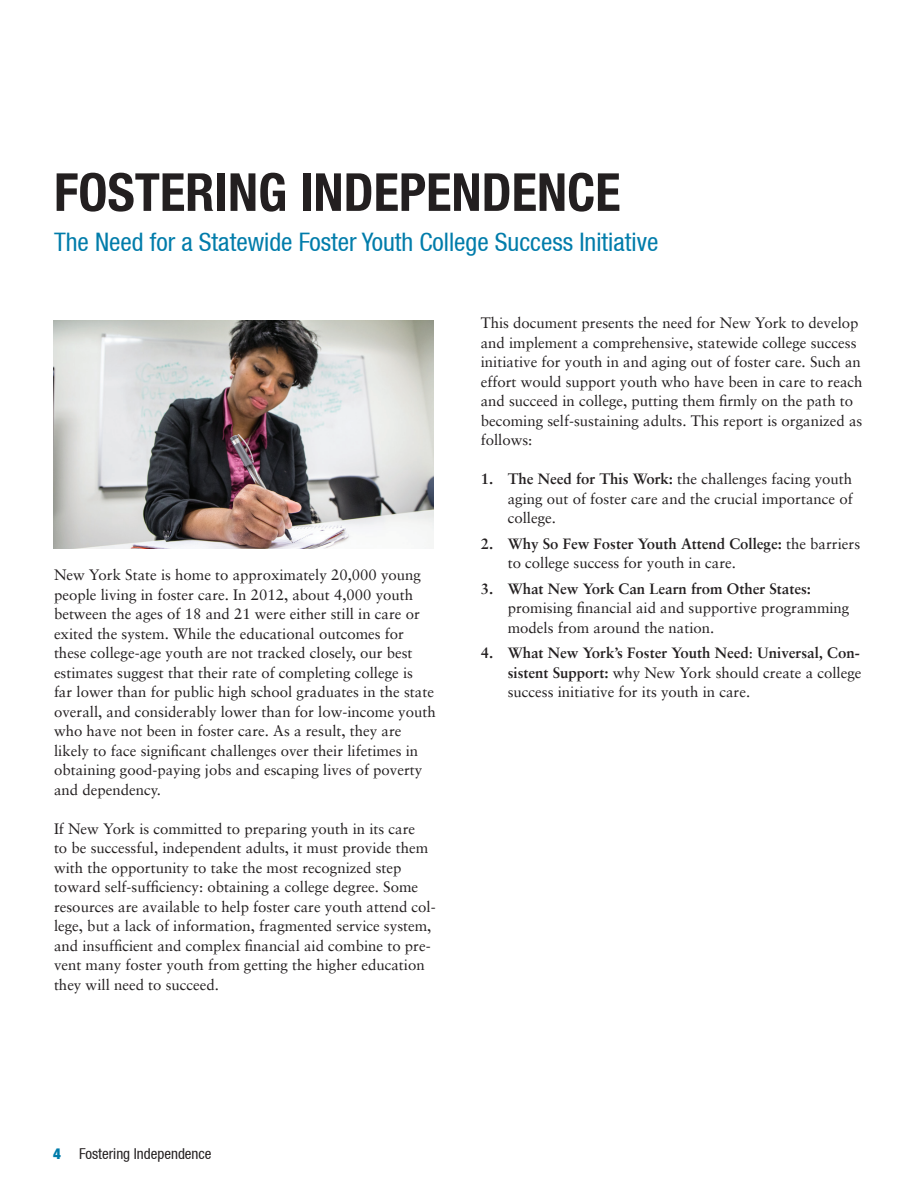
<style>
.page{position:relative;width:918px;height:1188px;background:#fff}
.page>*{position:absolute;margin:0;border:0;box-sizing:border-box;transform-origin:0 0}
.t1{font:700 condensed 52.5px "Helvetica Neue LT";color:#231f20}
.t2{font:condensed 25.5px "Helvetica Neue LT";color:#007caa}
.t3{font:15px/19.5px "Sabon LT";color:#231f20}
.t4{font:700 15px "Sabon LT";color:#231f20}
.t5{font:condensed 15px "Helvetica Neue LT";color:#231f20}
.s1{font-weight:700}
.s2{font-weight:900;color:#007caa}
</style>
<div class="page">
<img style="left:53px;top:320px;width:381px;height:228px">
<h1 class="t1" style="left:54px;top:160px;width:51px">FOSTERING</h1>
<h1 class="t1" style="left:300px;top:160px;width:28px">INDEPENDENCE</h1>
<h2 class="t2" style="left:54px;top:227px;width:606px">The Need for a Statewide Foster Youth College Success Initiative</h2>
<p class="t3" style="left:54px;top:565px;width:383px">New York State is home to approximately 20,000 young people living in foster care. In 2012, about 4,000 youth between the ages of 18 and 21 were either still in care or exited the system. While the educational outcomes for these college-age youth are not tracked closely, our best estimates suggest that their rate of completing college is<br>far lower than for public high school graduates in the state overall, and considerably lower than for low-income youth who have not been in foster care. As a result, they are likely to face significant challenges over their lifetimes in obtaining good-paying jobs and escaping lives of poverty and dependency.</p>
<p class="t3" style="left:54px;top:819px;width:383px">If New York is committed to preparing youth in its care<br>to be successful, independent adults, it must provide them with the opportunity to take the most recognized step toward self-sufficiency: obtaining a college degree. Some resources are available to help foster care youth attend col&shy;lege, but a lack of information, fragmented service system, and insufficient and complex financial aid combine to pre&shy;vent many foster youth from getting the higher education they will need to succeed.</p>
<p class="t3" style="left:481px;top:313px;width:383px">This document presents the need for New York to develop and implement a comprehensive, statewide college success initiative for youth in and aging out of foster care. Such an effort would support youth who have been in care to reach and succeed in college, putting them firmly on the path to becoming self-sustaining adults. This report is organized as follows:</p>
<p class="t3" style="left:508px;top:469px;width:347px;text-align:justify;text-indent:-27px"><span class="s1">1. The Need for This Work:</span> the challenges facing youth aging out of foster care and the crucial importance of college.</p>
<p class="t3" style="left:508px;top:534px;width:354px;text-indent:-27px"><span class="s1">2. Why So Few Foster Youth Attend College:</span> the barriers to college success for youth in care.</p>
<p class="t4" style="left:481px;top:579px;width:332px">3. What New York Can Learn from Other States:</p>
<p class="t3" style="left:508px;top:598px;width:343px">promising financial aid and supportive programming models from around the nation.</p>
<p class="t3" style="left:508px;top:643px;width:355px;text-align:justify;text-indent:-27px"><span class="s1">4. What New York’s Foster Youth Need</span>: <span class="s1">Universal, Con&shy;sistent Support:</span> why New York should create a college success initiative for its youth in care.</p>
<p class="t5" style="left:53px;top:1145px;width:160px"><span class="s2">4</span> Fostering Independence</p>
</div>
